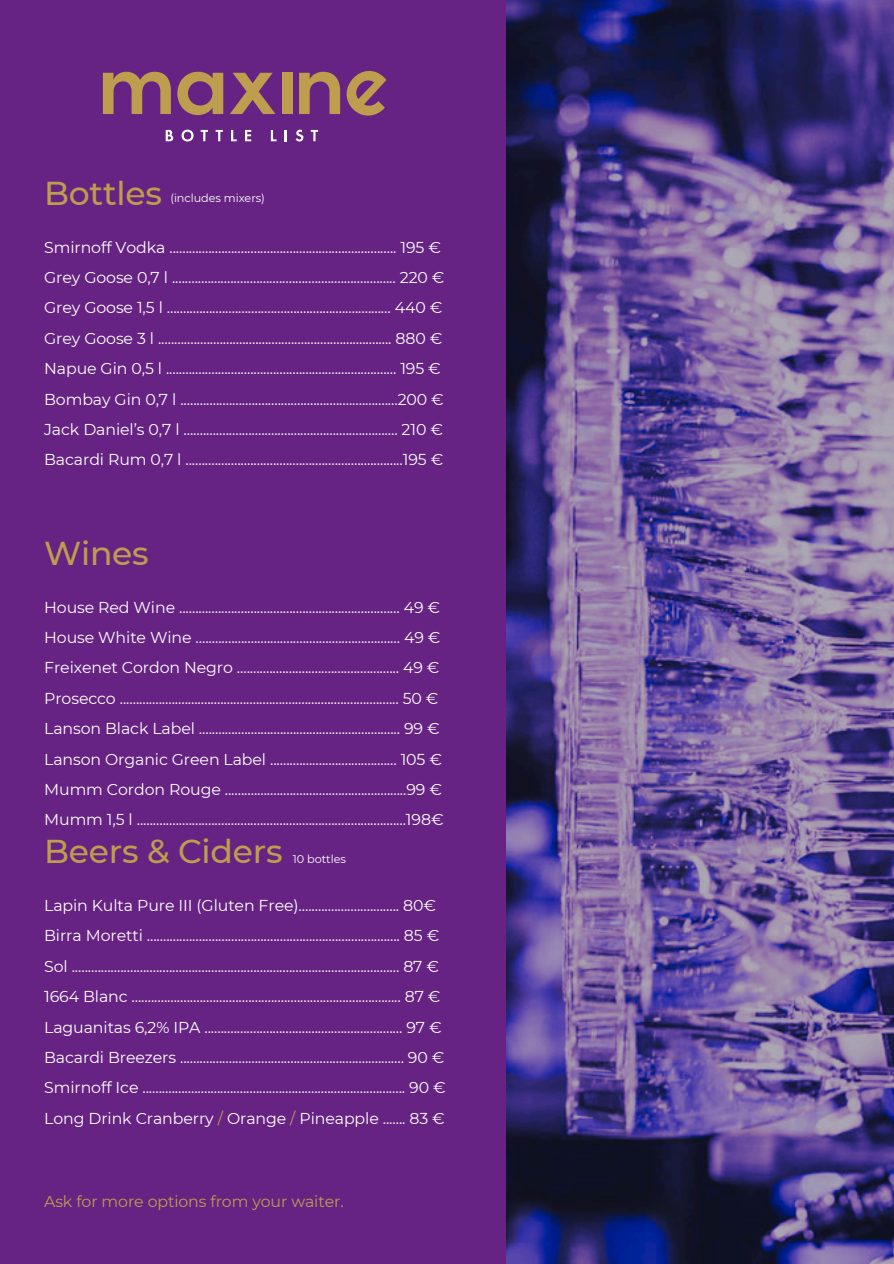
<style>
.page{position:relative;width:894px;height:1264px;background:#fff}
.page>*{position:absolute;margin:0;border:0;box-sizing:border-box;transform-origin:0 0}
.t1{font:500 33px "Montserrat";letter-spacing:-.01em;color:#bd9d4e}
.t2{font:15.75px/30.3px "Montserrat";letter-spacing:-.005em;color:#fff}
.t3{font:15.75px "Montserrat";letter-spacing:-.005em;color:#bd9d4e}
.t4{font:11.25px "Montserrat";letter-spacing:-.005em;color:#fff}
.s1{color:#bd9d4e}
</style>
<div class="page">
<div style="left:0;top:0;width:893px;height:1263px;background:#662383"></div>
<svg style="left:166px;top:130px;width:7px;height:11px"></svg>
<svg style="left:181px;top:130px;width:12px;height:11px"></svg>
<svg style="left:201px;top:130px;width:7px;height:11px"></svg>
<svg style="left:215px;top:130px;width:8px;height:11px"></svg>
<svg style="left:231px;top:130px;width:6px;height:11px"></svg>
<svg style="left:245px;top:130px;width:6px;height:11px"></svg>
<svg style="left:271px;top:130px;width:5px;height:11px"></svg>
<svg style="left:285px;top:130px;width:2px;height:11px"></svg>
<svg style="left:295px;top:130px;width:8px;height:11px"></svg>
<svg style="left:311px;top:130px;width:7px;height:11px"></svg>
<svg style="left:103px;top:72px;width:68px;height:42px"></svg>
<svg style="left:177px;top:72px;width:46px;height:43px"></svg>
<svg style="left:230px;top:73px;width:45px;height:41px"></svg>
<div style="left:282px;top:73px;width:10px;height:41px;background:#bd9d4e"></div>
<svg style="left:299px;top:71px;width:87px;height:45px"></svg>
<svg style="left:506px;top:0;width:387px;height:1262px;background:#5d4f89"></svg>
<p class="t1" style="left:44px;top:173px;width:119px">Bottles</p>
<h2 class="t4" style="left:170px;top:191px;width:96px">(includes mixers)</h2>
<h1 class="t2" style="left:44px;top:232px;width:402px">Smirnoff Vodka ...................................................................... 195 € Grey Goose 0,7 l ..................................................................... 220 € Grey Goose 1,5 l ..................................................................... 440 € Grey Goose 3 l ........................................................................ 880 € Napue Gin 0,5 l ....................................................................... 195 € Bombay Gin 0,7 l ...................................................................200 € Jack Daniel’s 0,7 l .................................................................. 210 € Bacardi Rum 0,7 l ...................................................................195 €</h1>
<h1 class="t1" style="left:44px;top:533px;width:106px">Wines</h1>
<h2 class="t2" style="left:44px;top:592px;width:401px">House Red Wine .................................................................... 49 € House White Wine ............................................................... 49 € Freixenet Cordon Negro .................................................. 49 € Prosecco ...................................................................................... 50 € Lanson Black Label .............................................................. 99 € Lanson Organic Green Label ....................................... 105 € Mumm Cordon Rouge ........................................................99 € Mumm 1,5 l ...................................................................................198€</h2>
<h2 class="t1" style="left:44px;top:831px;width:240px">Beers &amp; Ciders</h2>
<h1 class="t2" style="left:44px;top:890px;width:403px">Lapin Kulta Pure III (Gluten Free)............................... 80€ Birra Moretti .............................................................................. 85 € Sol ..................................................................................................... 87 € 1664 Blanc ................................................................................... 87 € Laguanitas 6,2% IPA ............................................................. 97 € Bacardi Breezers ..................................................................... 90 € Smirnoff Ice ................................................................................. 90 € Long Drink Cranberry <span class="s1">/</span> Orange <span class="s1">/</span> Pineapple ....... 83 €</h1>
<h2 class="t4" style="left:293px;top:851px;width:54px">10 bottles</h2>
<p class="t3" style="left:44px;top:1191px;width:301px">Ask for more options from your waiter.</p>
</div>
